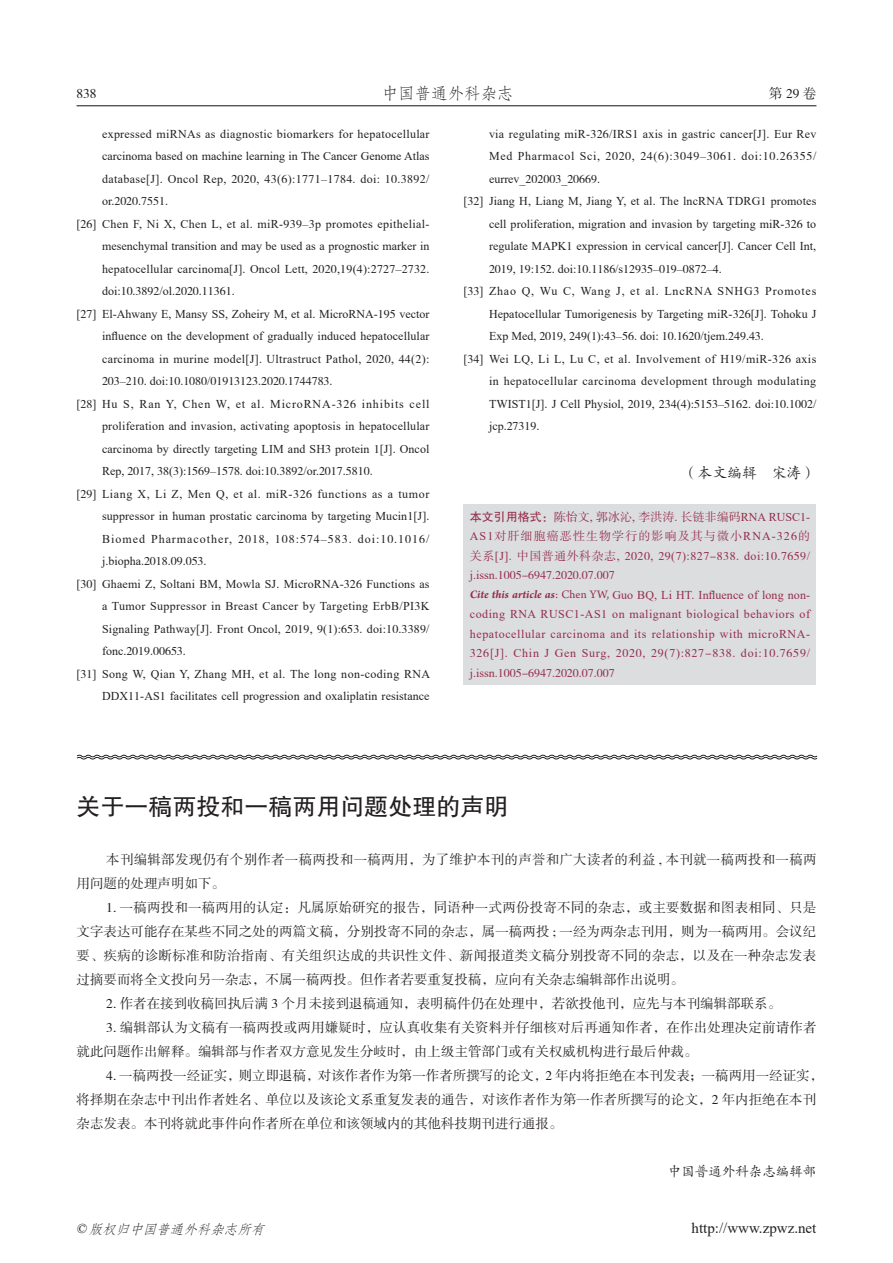
<style>
.page{position:relative;width:893px;height:1263px;background:#fff}
.page>*{position:absolute;margin:0;border:0;box-sizing:border-box;transform-origin:0 0}
.t1{font:24px "FZHTK GBK1 0";color:#231f20}
.t2{font:16.5px "FZFSK GBK1 0";color:#231f20}
.t3{font:15px "Times New Roman";color:#231f20}
.t4{font:15px "FZKTK GBK1 0";letter-spacing:-.01em;color:#231f20}
.t5{font:13.5px/24px "FZSSK GBK1 0";color:#231f20}
.t6{font:13.5px/24px "FZSSK GBK1 0";letter-spacing:.02em;color:#231f20}
.t7{font:italic 13.5px "FZFSK GBK1 0";color:#231f20}
.t8{font:13.5px "FZKTK GBK1 0";color:#231f20}
.t9{font:12px/22.5px "Times New Roman";letter-spacing:.015em;color:#231f20;text-align:justify}
.t10{font:12px/19.5px "Times New Roman";letter-spacing:.05em;color:#942d4a;text-align:justify}
.t11{font:12px "FZSSK GBK1 0";color:#231f20}
.t12{font:12px/19.5px "FZSSK GBK1 0";letter-spacing:.04em;color:#942d4a;text-align:justify}
.t13{font:12px "Times New Roman";letter-spacing:.04em;color:#231f20}
.t14{font:12px "Times New Roman";letter-spacing:.035em;color:#231f20}
.t15{font:12px "Times New Roman";letter-spacing:.05em;color:#231f20}
.t16{font:12px "Times New Roman";letter-spacing:.085em;color:#231f20}
.t17{font:12px "Times New Roman";letter-spacing:.07em;color:#231f20}
.t18{font:12px "FZSSK GBK1 0";color:#942d4a}
.s1{font-family:"FZSSK GBK1 0"}
.s2{font-family:"Times New Roman"}
.s3{font-family:"FZHTK GBK1 0"}
.s4{font-family:"Arno Pro";font-weight:700;font-style:italic}
.s5{font-family:"Arno Pro"}
</style>
<div class="page">
<hr style="left:77px;top:105px;width:739px;height:1px;background:#231f20">
<div style="left:463px;top:504px;width:353px;height:181px;background:#dcdddf"></div>
<svg style="left:77px;top:754px;width:741px;height:6px"></svg>
<p class="t5" style="left:77px;top:82px;width:22px">838</p>
<h2 class="t2" style="left:382px;top:85px;width:133px">中国普通外科杂志</h2>
<p class="t5" style="left:769px;top:82px;width:49px">第29卷</p>
<p class="t9" style="left:102px;top:122px;width:329px">expressed miRNAs as diagnostic biomarkers for hepatocellular carcinoma based on machine learning in The Cancer Genome Atlas database[J]. Oncol Rep, <span class="s1">2020</span>, <span class="s1">43</span>(<span class="s1">6</span>):<span class="s1">1771</span>–<span class="s1">1784</span>. doi: <span class="s1">10</span>.<span class="s1">3892</span>/</p>
<p class="t11" style="left:102px;top:195px;width:67px"><span class="s2">or.</span>2020<span class="s2">.</span>7551<span class="s2">.</span></p>
<p class="t9" style="left:102px;top:212px;width:329px;text-indent:-26px">[<span class="s1">26</span>] Chen F, Ni X, Chen L, et al. miR-<span class="s1">939</span>–<span class="s1">3</span>p promotes epithelial&shy;mesenchymal transition and may be used as a prognostic marker in hepatocellular carcinoma[J]. Oncol Lett, <span class="s1">2020</span>,<span class="s1">19</span>(<span class="s1">4</span>):<span class="s1">2727</span>–<span class="s1">2732</span>.</p>
<p class="t11" style="left:102px;top:285px;width:134px"><span class="s2">doi:</span>10<span class="s2">.</span>3892<span class="s2">/ol.</span>2020<span class="s2">.</span>11361<span class="s2">.</span></p>
<p class="t9" style="left:102px;top:302px;width:329px;text-indent:-26px">[<span class="s1">27</span>] El-Ahwany E, Mansy SS, Zoheiry M, et al. MicroRNA-<span class="s1">195</span> vector influence on the development of gradually induced hepatocellular carcinoma in murine model[J]. Ultrastruct Pathol, <span class="s1">2020</span>, <span class="s1">44</span>(<span class="s1">2</span>):</p>
<p class="t11" style="left:102px;top:375px;width:232px">203<span class="s2">–</span>210<span class="s2">. doi:</span>10<span class="s2">.</span>1080<span class="s2">/</span>01913123<span class="s2">.</span>2020<span class="s2">.</span>1744783<span class="s2">.</span></p>
<p class="t9" style="left:102px;top:392px;width:329px;text-indent:-26px">[<span class="s1">28</span>] Hu S, Ran Y, Chen W, et al. MicroRNA-<span class="s1">326</span> inhibits cell proliferation and invasion, activating apoptosis in hepatocellular carcinoma by directly targeting LIM and SH<span class="s1">3</span> protein <span class="s1">1</span>[J]. Oncol</p>
<p class="t11" style="left:102px;top:465px;width:272px"><span class="s2">Rep,</span> 2017<span class="s2">,</span> 38<span class="s2">(</span>3<span class="s2">):</span>1569<span class="s2">–</span>1578<span class="s2">. doi:</span>10<span class="s2">.</span>3892<span class="s2">/or.</span>2017<span class="s2">.</span>5810<span class="s2">.</span></p>
<p class="t15" style="left:77px;top:485px;width:354px">[<span class="s1">29</span>] Liang X, Li Z, Men Q, et al. miR-<span class="s1">326</span> functions as a tumor</p>
<p class="t9" style="left:102px;top:505px;width:329px">suppressor in human prostatic carcinoma by targeting Mucin<span class="s1">1</span>[J].</p>
<p class="t16" style="left:102px;top:530px;width:329px">Biomed Pharmacother, <span class="s1">2018</span>, <span class="s1">108</span>:<span class="s1">574</span>–<span class="s1">583</span>. doi:<span class="s1">10</span>.<span class="s1">1016</span>/</p>
<p class="t9" style="left:102px;top:550px;width:106px">j.biopha.<span class="s1">2018</span>.<span class="s1">09</span>.<span class="s1">053</span>.</p>
<p class="t9" style="left:77px;top:572px;width:354px">[<span class="s1">30</span>] Ghaemi Z, Soltani BM, Mowla SJ. MicroRNA-<span class="s1">326</span> Functions as</p>
<p class="t9" style="left:102px;top:595px;width:329px">a Tumor Suppressor in Breast Cancer by Targeting ErbB/PI<span class="s1">3</span>K</p>
<p class="t9" style="left:102px;top:617px;width:329px">Signaling Pathway[J]. Front Oncol, <span class="s1">2019</span>, <span class="s1">9</span>(<span class="s1">1</span>):<span class="s1">653</span>. doi:<span class="s1">10</span>.<span class="s1">3389</span>/</p>
<p class="t11" style="left:102px;top:645px;width:85px"><span class="s2">fonc.</span>2019<span class="s2">.</span>00653<span class="s2">.</span></p>
<p class="t9" style="left:77px;top:662px;width:355px;text-align:right">[<span class="s1">31</span>] Song W, Qian Y, Zhang MH, et al. The long non-coding RNA<br>DDX<span class="s1">11</span>-AS<span class="s1">1</span> facilitates cell progression and oxaliplatin resistance</p>
<p class="t9" style="left:489px;top:122px;width:329px">via regulating miR-<span class="s1">326</span>/IRS<span class="s1">1</span> axis in gastric cancer[J]. Eur Rev<br>Med Pharmacol Sci, <span class="s1">2020</span>, <span class="s1">24</span>(<span class="s1">6</span>):<span class="s1">3049</span>–<span class="s1">3061</span>. doi:<span class="s1">10</span>.<span class="s1">26355</span>/</p>
<p class="t11" style="left:489px;top:173px;width:113px"><span class="s2">eurrev_</span>202003<span class="s2">_</span>20669<span class="s2">.</span></p>
<p class="t9" style="left:489px;top:190px;width:329px;text-indent:-26px">[<span class="s1">32</span>] Jiang H, Liang M, Jiang Y, et al. The lncRNA TDRG<span class="s1">1</span> promotes cell proliferation, migration and invasion by targeting miR-<span class="s1">326</span> to regulate MAPK<span class="s1">1</span> expression in cervical cancer[J]. Cancer Cell Int,</p>
<p class="t11" style="left:489px;top:263px;width:234px">2019<span class="s2">,</span> 19<span class="s2">:</span>152<span class="s2">. doi:</span>10<span class="s2">.</span>1186<span class="s2">/s</span>12935<span class="s2">–</span>019<span class="s2">–</span>0872<span class="s2">–</span>4<span class="s2">.</span></p>
<p class="t17" style="left:463px;top:283px;width:354px">[<span class="s1">33</span>] Zhao Q, Wu C, Wang J, et al. LncRNA SNHG<span class="s1">3</span> Promotes</p>
<p class="t9" style="left:489px;top:302px;width:329px">Hepatocellular Tumorigenesis by Targeting miR-<span class="s1">326</span>[J]. Tohoku J</p>
<p class="t9" style="left:489px;top:325px;width:276px">Exp Med, <span class="s1">2019</span>, <span class="s1">249</span>(<span class="s1">1</span>):<span class="s1">43</span>–<span class="s1">56</span>. doi: <span class="s1">10</span>.<span class="s1">1620</span>/tjem.<span class="s1">249</span>.<span class="s1">43</span>.</p>
<p class="t14" style="left:463px;top:350px;width:354px">[<span class="s1">34</span>] Wei LQ, Li L, Lu C, et al. Involvement of H<span class="s1">19</span>/miR-<span class="s1">326</span> axis</p>
<p class="t13" style="left:489px;top:373px;width:329px">in hepatocellular carcinoma development through modulating</p>
<p class="t9" style="left:489px;top:392px;width:329px">TWIST<span class="s1">1</span>[J]. J Cell Physiol, <span class="s1">2019</span>, <span class="s1">234</span>(<span class="s1">4</span>):<span class="s1">5153</span>–<span class="s1">5162</span>. doi:<span class="s1">10</span>.<span class="s1">1002</span>/</p>
<p class="t9" style="left:489px;top:415px;width:52px">jcp.<span class="s1">27319</span>.</p>
<p class="t4" style="left:683px;top:465px;width:135px">（本文编辑　宋涛）</p>
<p class="t12" style="left:470px;top:507px;width:342px"><span class="s3">本文引用格式：</span>陈怡文<span class="s2">,</span> 郭冰沁<span class="s2">,</span> 李洪涛<span class="s2">.</span> 长链非编码<span class="s2">RNA RUSC</span>1<span class="s2">- AS</span>1对肝细胞癌恶性生物学行的影响及其与微小<span class="s2">RNA-</span>326的关系<span class="s2">[J].</span> 中国普通外科杂志<span class="s2">,</span> 2020<span class="s2">,</span> 29<span class="s2">(</span>7<span class="s2">):</span>827-838<span class="s2">. doi:</span>10<span class="s2">.</span>7659<span class="s2">/ j.issn.</span>1005-6947<span class="s2">.</span>2020<span class="s2">.</span>07<span class="s2">.</span>007</p>
<p class="t10" style="left:470px;top:584px;width:342px"><span class="s4">Cite this article as</span><span class="s5">: Chen YW,</span> Guo BQ, Li HT. Influence of long non&shy;coding RNA RUSC<span class="s1">1</span>-AS<span class="s1">1</span> on malignant biological behaviors of hepatocellular carcinoma and its relationship with microRNA-<span class="s1">326</span>[J]. Chin J Gen Surg, <span class="s1">2020</span>, <span class="s1">29</span>(<span class="s1">7</span>):<span class="s1">827-838</span>. doi:<span class="s1">10</span>.<span class="s1">7659</span>/</p>
<p class="t18" style="left:470px;top:666px;width:146px"><span class="s2">j.issn.</span>1005-6947<span class="s2">.</span>2020<span class="s2">.</span>07<span class="s2">.</span>007</p>
<h1 class="t1" style="left:77px;top:793px;width:433px">关于一稿两投和一稿两用问题处理的声明</h1>
<p class="t6" style="left:77px;top:848px;width:742px;text-indent:30px">本刊编辑部发现仍有个别作者一稿两投和一稿两用，为了维护本刊的声誉和广大读者的利益 , 本刊就一稿两投和一稿两用问题的处理声明如下。</p>
<p class="t5" style="left:77px;top:896px;width:741px;text-align:justify;text-indent:30px">1. 一稿两投和一稿两用的认定：凡属原始研究的报告，同语种一式两份投寄不同的杂志，或主要数据和图表相同、只是文字表达可能存在某些不同之处的两篇文稿，分别投寄不同的杂志，属一稿两投 ; 一经为两杂志刊用，则为一稿两用。会议纪要、疾病的诊断标准和防治指南、有关组织达成的共识性文件、新闻报道类文稿分别投寄不同的杂志，以及在一种杂志发表过摘要而将全文投向另一杂志，不属一稿两投。但作者若要重复投稿，应向有关杂志编辑部作出说明。</p>
<p class="t5" style="left:106px;top:992px;width:676px">2. 作者在接到收稿回执后满 3 个月未接到退稿通知，表明稿件仍在处理中，若欲投他刊，应先与本刊编辑部联系。</p>
<p class="t5" style="left:77px;top:1016px;width:742px;text-indent:30px">3. 编辑部认为文稿有一稿两投或两用嫌疑时，应认真收集有关资料并仔细核对后再通知作者，在作出处理决定前请作者就此问题作出解释。编辑部与作者双方意见发生分岐时，由上级主管部门或有关权威机构进行最后仲裁。</p>
<p class="t5" style="left:77px;top:1064px;width:748px;text-indent:30px">4. 一稿两投一经证实，则立即退稿，对该作者作为第一作者所撰写的论文，2 年内将拒绝在本刊发表；一稿两用一经证实，将择期在杂志中刊出作者姓名、单位以及该论文系重复发表的通告，对该作者作为第一作者所撰写的论文，2 年内拒绝在本刊杂志发表。本刊将就此事件向作者所在单位和该领域内的其他科技期刊进行通报。</p>
<p class="t8" style="left:668px;top:1164px;width:150px">中国普通外科杂志编辑部</p>
<p class="t7" style="left:76px;top:1221px;width:194px"><span class="s2">©</span> 版权归中国普通外科杂志所有</p>
<p class="t3" style="left:692px;top:1217px;width:126px">http://www.zpwz.net</p>
</div>
